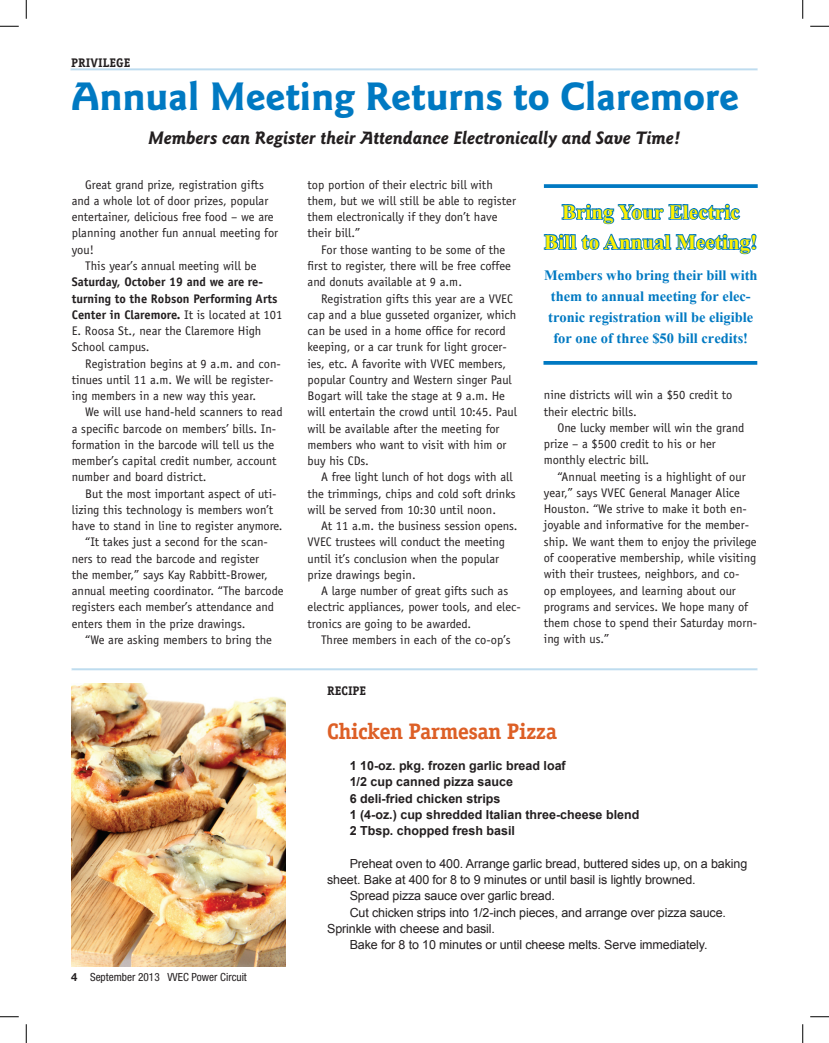
<style>
.page{position:relative;width:829px;height:1043px;background:#fff}
.page>*{position:absolute;margin:0;border:0;box-sizing:border-box;transform-origin:0 0}
.t1{font:700 41.25px "Goudy Sans";color:#0079c2}
.t2{font:700 25px/30px "Shonar Bangla";letter-spacing:.01em;color:#fff101;text-align:center}
._10_Sidebar_headline{font:700 22.5px "Officina Serif";letter-spacing:-.02em;color:#dd5f26}
.t3{font:italic 700 18.75px "Goudy Sans";color:#231f20}
.t4{font:700 17.5px/21px "Shonar Bangla";color:#0079c2}
.VVEC_Body_Copy{font:12.5px/16.2px "Officina Sans";color:#231f20}
.t5{font:12.5px/16.2px "Arial";letter-spacing:-.01em;color:#231f20}
.t6{font:700 12.5px "Arial";color:#231f20}
.VVEC_Body_Copy-2{font:700 12.5px "Officina Serif";color:#231f20}
.t7{font:condensed 11.25px "Helvetica Neue";color:#231f20}
.s1{font-weight:700}
.s2{font-weight:700;font-stretch:normal}
</style>
<div class="page">
<hr style="left:70px;top:68px;width:687px;height:3px;background:#0079c2">
<hr style="left:71px;top:668px;width:687px;height:2px;background:#0079c2">
<img style="left:71px;top:683px;width:214px;height:283px">
<svg style="left:543px;top:203px;width:214px;height:52px"></svg>
<svg style="left:544px;top:184px;width:214px;height:4px"></svg>
<svg style="left:543px;top:361px;width:214px;height:4px"></svg>
<svg style="left:0;top:25px;width:19px;height:2px"></svg>
<svg style="left:810px;top:25px;width:19px;height:2px"></svg>
<svg style="left:0;top:1016px;width:19px;height:1px"></svg>
<svg style="left:810px;top:1016px;width:19px;height:1px"></svg>
<svg style="left:25px;top:0;width:2px;height:19px"></svg>
<svg style="left:25px;top:1024px;width:2px;height:18px"></svg>
<svg style="left:802px;top:0;width:1px;height:19px"></svg>
<svg style="left:802px;top:1024px;width:1px;height:18px"></svg>
<p class="VVEC_Body_Copy-2" style="left:71px;top:55px;width:61px">PRIVILEGE</p>
<p class="t1" style="left:71px;top:72px;width:669px">Annual Meeting Returns to Claremore</p>
<p class="t3" style="left:149px;top:127px;width:533px">Members can Register their Attendance Electronically and Save Time!</p>
<p class="VVEC_Body_Copy" style="left:308px;top:176px;width:210px">top portion of their electric bill with them, but we will still be able to register them electronically if they don’t have their bill.”</p>
<p class="VVEC_Body_Copy" style="left:308px;top:241px;width:205px;text-indent:13px">For those wanting to be some of the first to register, there will be free coffee and donuts available at 9 a.m.</p>
<p class="VVEC_Body_Copy" style="left:308px;top:290px;width:211px;text-indent:13px">Registration gifts this year are a VVEC cap and a blue gusseted organizer, which can be used in a home office for record keeping, or a car trunk for light grocer&shy;ies, etc. A favorite with VVEC members, popular Country and Western singer Paul Bogart will take the stage at 9 a.m. He will entertain the crowd until 10:45. Paul will be available after the meeting for members who want to visit with him or buy his CDs.</p>
<p class="VVEC_Body_Copy" style="left:308px;top:469px;width:210px;text-indent:13px">A free light lunch of hot dogs with all the trimmings, chips and cold soft drinks will be served from 10:30 until noon.</p>
<p class="VVEC_Body_Copy" style="left:308px;top:518px;width:211px;text-indent:13px">At 11 a.m. the business session opens.<br>VVEC trustees will conduct the meeting until it’s conclusion when the popular prize drawings begin.</p>
<p class="VVEC_Body_Copy" style="left:308px;top:583px;width:215px;text-indent:13px">A large number of great gifts such as electric appliances, power tools, and elec&shy;tronics are going to be awarded.</p>
<p class="VVEC_Body_Copy" style="left:321px;top:631px;width:191px">Three members in each of the co-op’s</p>
<p class="VVEC_Body_Copy" style="left:72px;top:176px;width:208px;text-indent:14px">Great grand prize, registration gifts and a whole lot of door prizes, popular entertainer, delicious free food – we are planning another fun annual meeting for you!</p>
<p class="VVEC_Body_Copy" style="left:72px;top:258px;width:212px;text-indent:14px">This year’s annual meeting will be <span class="s1">Saturday, October 19 and we are re&shy;turning to the Robson Performing Arts Center in Claremore.</span> It is located at 101<br>E. Roosa St., near the Claremore High School campus.</p>
<p class="VVEC_Body_Copy" style="left:72px;top:355px;width:211px;text-indent:14px">Registration begins at 9 a.m. and con&shy;tinues until 11 a.m. We will be register&shy;ing members in a new way this year.</p>
<p class="VVEC_Body_Copy" style="left:72px;top:404px;width:212px;text-indent:14px">We will use hand-held scanners to read a specific barcode on members’ bills. In&shy;formation in the barcode will tell us the member’s capital credit number, account number and board district.</p>
<p class="VVEC_Body_Copy" style="left:72px;top:485px;width:212px;text-indent:14px">But the most important aspect of uti&shy;lizing this technology is members won’t have to stand in line to register anymore.</p>
<p class="VVEC_Body_Copy" style="left:72px;top:534px;width:213px;text-indent:14px">“It takes just a second for the scan&shy;ners to read the barcode and register<br>the member,” says Kay Rabbitt-Brower, annual meeting coordinator. “The barcode registers each member’s attendance and enters them in the prize drawings.</p>
<p class="VVEC_Body_Copy" style="left:85px;top:631px;width:188px">“We are asking members to bring the</p>
<p class="t2" style="left:544px;top:199px;width:214px">Bring Your Electric<br>Bill to Annual Meeting!</p>
<p class="t4" style="left:544px;top:266px;width:215px">Members who bring their bill with them to annual meeting for elec&shy;tronic registration will be eligible for one of three $50 bill credits!</p>
<p class="VVEC_Body_Copy" style="left:544px;top:387px;width:190px">nine districts will win a $50 credit to their electric bills.</p>
<p class="VVEC_Body_Copy" style="left:544px;top:419px;width:202px;text-indent:13px">One lucky member will win the grand prize – a $500 credit to his or her monthly electric bill.</p>
<p class="VVEC_Body_Copy" style="left:544px;top:468px;width:215px;text-indent:13px">“Annual meeting is a highlight of our year,” says VVEC General Manager Alice Houston. “We strive to make it both en&shy;joyable and informative for the member&shy;ship. We want them to enjoy the privilege of cooperative membership, while visiting with their trustees, neighbors, and co-<br>op employees, and learning about our programs and services. We hope many of them chose to spend their Saturday morn&shy;ing with us.”</p>
<p class="VVEC_Body_Copy-2" style="left:327px;top:683px;width:41px">RECIPE</p>
<p class="_10_Sidebar_headline" style="left:327px;top:717px;width:231px">Chicken Parmesan Pizza</p>
<p class="t7" style="left:71px;top:970px;width:177px"><span class="s2">4</span> September 2013 VVEC Power Circuit</p>
<p class="t6" style="left:350px;top:757px;width:218px">1 10-oz. pkg. frozen garlic bread loaf</p>
<p class="t6" style="left:350px;top:773px;width:165px">1/2 cup canned pizza sauce</p>
<p class="t6" style="left:350px;top:790px;width:152px">6 deli-fried chicken strips</p>
<p class="t6" style="left:350px;top:806px;width:291px">1 (4-oz.) cup shredded Italian three-cheese blend</p>
<p class="t6" style="left:350px;top:822px;width:167px">2 Tbsp. chopped fresh basil</p>
<p class="t5" style="left:327px;top:855px;width:421px;text-indent:22px">Preheat oven to 400. Arrange garlic bread, buttered sides up, on a baking sheet. Bake at 400 for 8 to 9 minutes or until basil is lightly browned.</p>
<p class="t5" style="left:350px;top:887px;width:207px">Spread pizza sauce over garlic bread.</p>
<p class="t5" style="left:327px;top:904px;width:400px;text-indent:22px">Cut chicken strips into 1/2-inch pieces, and arrange over pizza sauce.<br>Sprinkle with cheese and basil.</p>
<p class="t5" style="left:350px;top:936px;width:359px">Bake for 8 to 10 minutes or until cheese melts. Serve immediately.</p>
</div>
